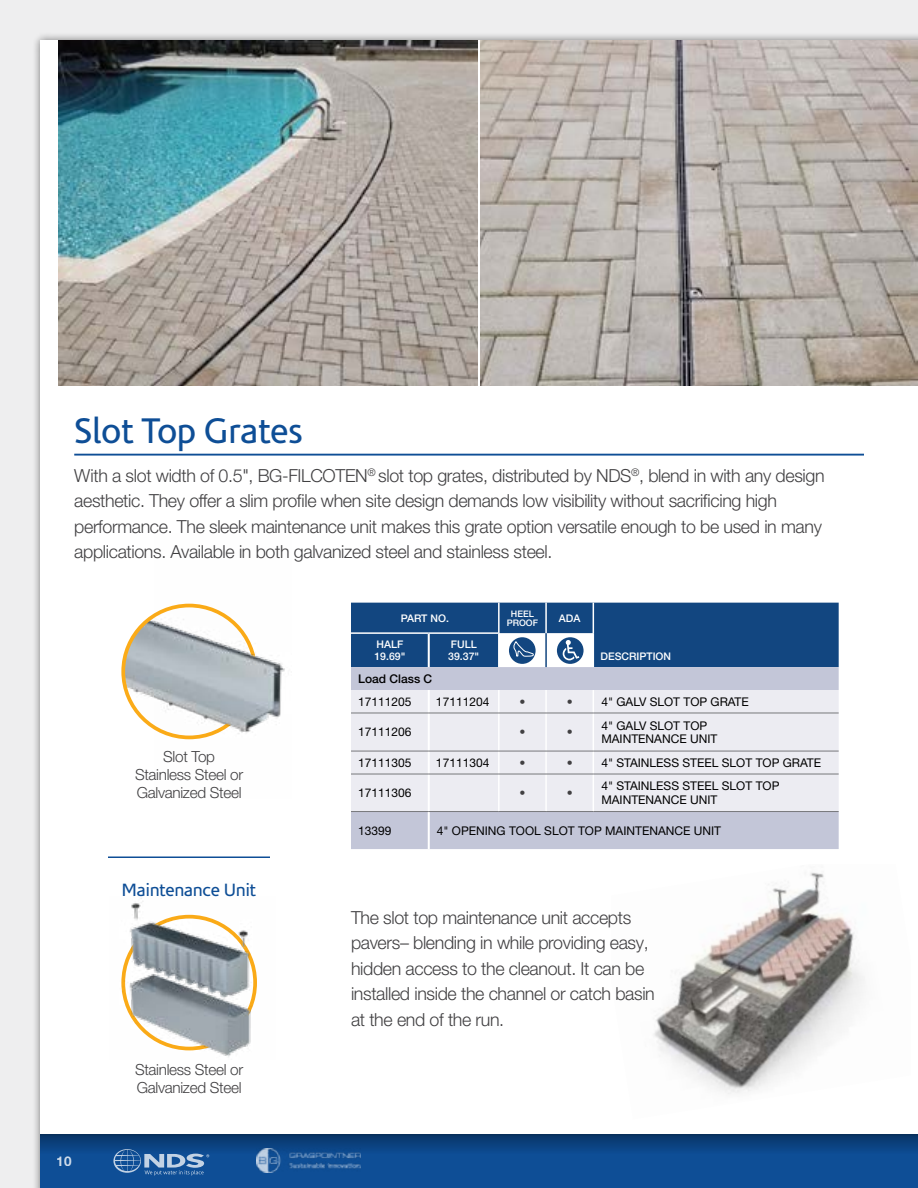
<style>
.page{position:relative;width:918px;height:1188px;background:#eeeeef}
.page>*{position:absolute;margin:0;border:0;box-sizing:border-box;transform-origin:0 0}
.t1{font:36px "Corisande OT";letter-spacing:-.02em;color:#0e4e96}
.t2{font:300 18px/25.5px "Helvetica Neue LT Pro";letter-spacing:-.02em;color:#414042}
.t3{font:18px "Corisande OT";letter-spacing:-.02em;color:#0e4e96}
.t4{font:300 15.3px/17.9px "Helvetica Neue LT Pro";letter-spacing:-.02em;color:#414042;text-align:center}
.t5{font:700 13.5px "Helvetica Neue LT Pro";color:#fff}
.t6{font:12px/13.5px "Helvetica Neue LT Pro";color:#000}
.t7{font:500 12px "Helvetica Neue LT Pro";color:#000}
.t8{font:500 12px "Helvetica Neue LT Pro";color:#414042}
.t9{font:500 10.5px/12px "Helvetica Neue LT Pro";color:#fff}
.t10{font:500 9px/9px "Helvetica Neue LT Pro";color:#fff;text-align:center}
.s1{font-weight:500;color:#414042}
</style>
<div class="page">
<div style="left:40px;top:40px;width:878px;height:1148px;background:#fff"></div>
<div style="left:40px;top:1134px;width:878px;height:54px;background:#0e4e96"></div>
<div style="left:40px;top:1134px;width:878px;height:20px;background:linear-gradient(to bottom,#093464,#0d4b91)"></div>
<img style="left:256px;top:1149px;width:105px;height:24px">
<img style="left:58px;top:40px;width:420px;height:346px">
<img style="left:481px;top:40px;width:437px;height:346px">
<hr style="left:108px;top:856px;width:162px;height:2px;background:#0e4e96">
<img style="left:653px;top:872px;width:212px;height:222px">
<img style="left:121px;top:898px;width:136px;height:159px">
<svg style="left:113px;top:1149px;width:96px;height:27px"></svg>
<hr style="left:74px;top:454px;width:790px;height:2px;background:#0e4e96">
<img style="left:123px;top:606px;width:132px;height:131px;border-radius:66px">
<img style="left:155px;top:603px;width:130px;height:137px">
<div style="left:351px;top:667px;width:488px;height:182px;background:#c3c6d8"></div>
<div style="left:351px;top:690px;width:488px;height:121px;background:#ececf2"></div>
<hr style="left:428px;top:690px;width:2px;height:23px;background:#fff">
<hr style="left:428px;top:713px;width:2px;height:38px;background:#fff">
<hr style="left:428px;top:751px;width:2px;height:23px;background:#fff">
<hr style="left:428px;top:774px;width:2px;height:37px;background:#fff">
<hr style="left:428px;top:812px;width:2px;height:37px;background:#fff">
<hr style="left:498px;top:690px;width:2px;height:23px;background:#fff">
<hr style="left:498px;top:713px;width:2px;height:38px;background:#fff">
<hr style="left:498px;top:751px;width:2px;height:23px;background:#fff">
<hr style="left:498px;top:774px;width:2px;height:37px;background:#fff">
<hr style="left:545px;top:690px;width:2px;height:23px;background:#fff">
<svg style="left:593px;top:690px;width:1px;height:23px"></svg>
<hr style="left:545px;top:713px;width:2px;height:38px;background:#fff">
<hr style="left:593px;top:713px;width:1px;height:38px;background:#fff">
<hr style="left:545px;top:751px;width:2px;height:23px;background:#fff">
<svg style="left:593px;top:752px;width:1px;height:22px"></svg>
<hr style="left:545px;top:774px;width:2px;height:37px;background:#fff">
<hr style="left:593px;top:774px;width:1px;height:37px;background:#fff">
<hr style="left:351px;top:713px;width:78px;height:1px;background:#77787b">
<hr style="left:429px;top:713px;width:70px;height:1px;background:#77787b">
<hr style="left:499px;top:713px;width:47px;height:1px;background:#77787b">
<hr style="left:546px;top:713px;width:47px;height:1px;background:#77787b">
<hr style="left:593px;top:713px;width:246px;height:1px;background:#77787b">
<hr style="left:351px;top:751px;width:78px;height:1px;background:#77787b">
<hr style="left:429px;top:751px;width:70px;height:1px;background:#77787b">
<hr style="left:499px;top:751px;width:47px;height:1px;background:#77787b">
<hr style="left:546px;top:751px;width:47px;height:1px;background:#77787b">
<hr style="left:593px;top:751px;width:246px;height:1px;background:#77787b">
<hr style="left:351px;top:774px;width:78px;height:1px;background:#77787b">
<hr style="left:429px;top:774px;width:70px;height:1px;background:#77787b">
<hr style="left:499px;top:774px;width:47px;height:1px;background:#77787b">
<hr style="left:546px;top:774px;width:47px;height:1px;background:#77787b">
<hr style="left:593px;top:774px;width:246px;height:1px;background:#77787b">
<hr style="left:499px;top:811px;width:47px;height:1px;background:#77787b">
<hr style="left:546px;top:811px;width:47px;height:1px;background:#77787b">
<hr style="left:593px;top:811px;width:246px;height:1px;background:#77787b">
<hr style="left:351px;top:811px;width:78px;height:1px;background:#77787b">
<hr style="left:429px;top:811px;width:70px;height:1px;background:#77787b">
<svg style="left:351px;top:603px;width:488px;height:64px;background:#26558a"></svg>
<h1 class="t1" style="left:74px;top:411px;width:230px">Slot Top Grates</h1>
<p class="t2" style="left:74px;top:462px;width:752px">With a slot width of 0.5", BG-FILCOTEN<sup>®</sup> slot top grates, distributed by NDS<sup>®</sup>, blend in with any design aesthetic. They offer a slim profile when site design demands low visibility without sacrificing high performance. The sleek maintenance unit makes this grate option versatile enough to be used in many applications. Available in both galvanized steel and stainless steel.</p>
<p class="t4" style="left:135px;top:747px;width:110px">Slot Top<br>Stainless Steel or<br>Galvanized Steel</p>
<p class="t3" style="left:122px;top:880px;width:136px">Maintenance Unit</p>
<p class="t5" style="left:57px;top:1152px;width:16px">10</p>
<p class="t4" style="left:135px;top:1060px;width:110px;text-align:left">Stainless Steel or<br>Galvanized Steel</p>
<p class="t9" style="left:401px;top:612px;width:50px">PART NO.</p>
<p class="t10" style="left:507px;top:609px;width:33px">HEEL<br>PROOF</p>
<p class="t9" style="left:559px;top:612px;width:23px">ADA</p>
<p class="t9" style="left:374px;top:638px;width:32px">HALF<br>19.69"</p>
<p class="t9" style="left:448px;top:638px;width:32px">FULL<br>39.37"</p>
<p class="t7" style="left:358px;top:671px;width:76px">Load Class C</p>
<p class="t6" style="left:358px;top:695px;width:55px">17111205</p>
<p class="t6" style="left:436px;top:695px;width:55px">17111204</p>
<p class="t8" style="left:519px;top:694px;width:7px">•</p>
<p class="t6" style="left:567px;top:695px;width:184px"><span class="s1">•</span> 4" GALV SLOT TOP GRATE</p>
<p class="t6" style="left:358px;top:725px;width:55px">17111206</p>
<p class="t8" style="left:519px;top:725px;width:7px">•</p>
<p class="t8" style="left:567px;top:725px;width:7px">•</p>
<p class="t6" style="left:601px;top:718px;width:117px">4" GALV SLOT TOP<br>MAINTENANCE UNIT</p>
<p class="t6" style="left:358px;top:756px;width:55px">17111305</p>
<p class="t6" style="left:436px;top:756px;width:55px">17111304</p>
<p class="t8" style="left:519px;top:755px;width:7px">•</p>
<p class="t6" style="left:567px;top:756px;width:256px"><span class="s1">•</span> 4" STAINLESS STEEL SLOT TOP GRATE</p>
<p class="t6" style="left:358px;top:786px;width:55px">17111306</p>
<p class="t8" style="left:519px;top:786px;width:7px">•</p>
<p class="t8" style="left:567px;top:786px;width:7px">•</p>
<p class="t6" style="left:601px;top:779px;width:180px">4" STAINLESS STEEL SLOT TOP<br>MAINTENANCE UNIT</p>
<p class="t6" style="left:358px;top:823px;width:35px">13399</p>
<p class="t6" style="left:437px;top:823px;width:286px">4" OPENING TOOL SLOT TOP MAINTENANCE UNIT</p>
<p class="t9" style="left:601px;top:650px;width:72px">DESCRIPTION</p>
<p class="t2" style="left:351px;top:904px;width:305px">The slot top maintenance unit accepts pavers– blending in while providing easy, hidden access to the cleanout. It can be installed inside the channel or catch basin at the end of the run.</p>
</div>
